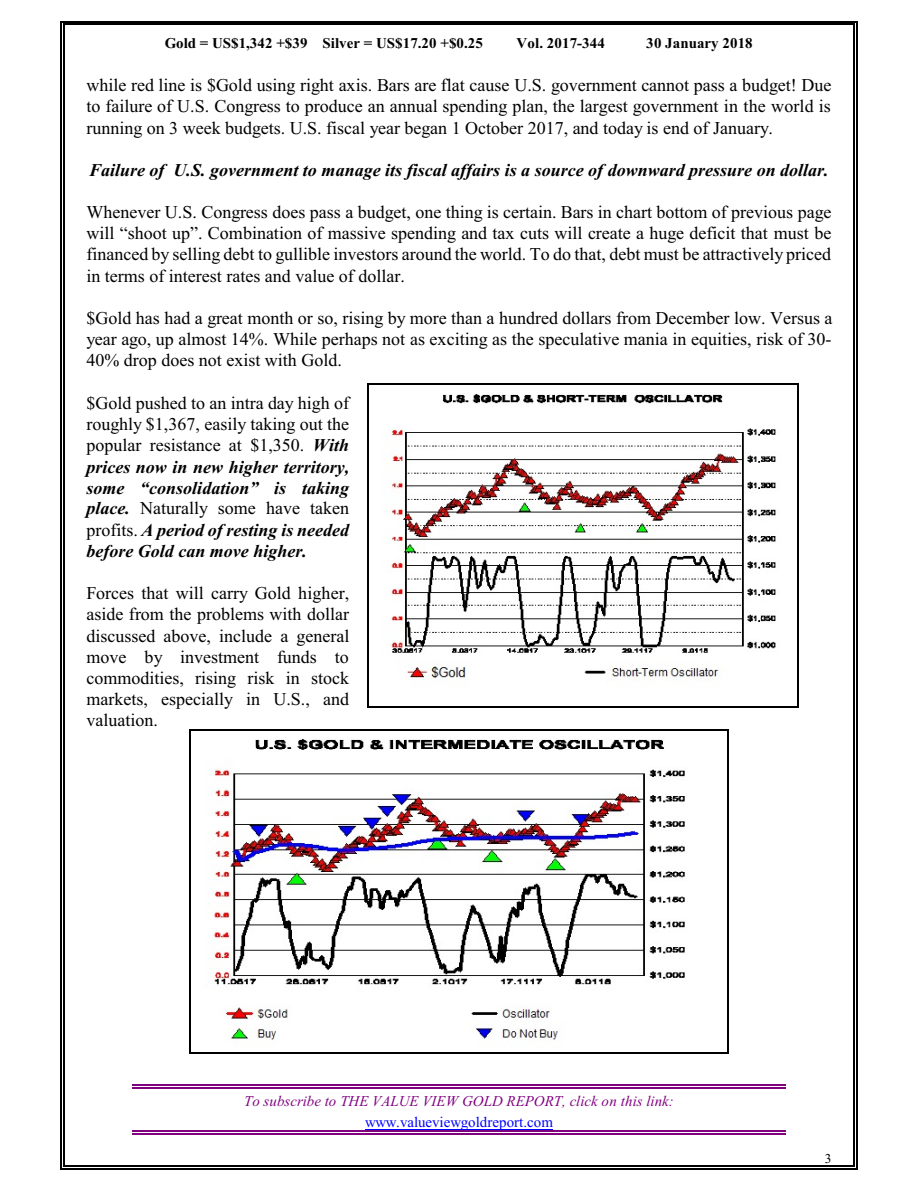
<style>
.page{position:relative;width:918px;height:1188px;background:#fff}
.page>*{position:absolute;margin:0;border:0;box-sizing:border-box;transform-origin:0 0}
.t1{font:18px/21.3px "Times New Roman";color:#000;text-align:justify}
.t2{font:italic 700 18px "Times New Roman";color:#000}
.t3{font:700 15px "Times New Roman";letter-spacing:.005em;color:#000}
.t4{font:italic 15px "Times New Roman";color:#800080}
.t5{font:15px "Times New Roman";color:#00f}
.t6{font:13.5px "Times New Roman";color:#000}
.s1{font-weight:700;font-style:italic}
</style>
<div class="page">
<hr style="left:63px;top:24px;width:2px;height:1143px;background:#000">
<hr style="left:853px;top:24px;width:2px;height:1143px;background:#000">
<hr style="left:63px;top:24px;width:791px;height:1px;background:#000">
<hr style="left:63px;top:1166px;width:791px;height:1px;background:#000">
<hr style="left:60px;top:21px;width:2px;height:1149px;background:#000">
<hr style="left:856px;top:21px;width:2px;height:1149px;background:#000">
<hr style="left:60px;top:21px;width:797px;height:1px;background:#000">
<hr style="left:60px;top:1169px;width:797px;height:1px;background:#000">
<img style="left:390px;top:385px;width:408px;height:321px">
<hr style="left:367px;top:384px;width:1px;height:323px;background:#000">
<hr style="left:798px;top:384px;width:1px;height:323px;background:#000">
<hr style="left:367px;top:384px;width:432px;height:1px;background:#000">
<hr style="left:367px;top:706px;width:432px;height:2px;background:#000">
<img style="left:190px;top:731px;width:538px;height:321px">
<hr style="left:189px;top:729px;width:1px;height:324px;background:#000">
<hr style="left:728px;top:729px;width:1px;height:324px;background:#000">
<hr style="left:189px;top:729px;width:540px;height:2px;background:#000">
<hr style="left:189px;top:1052px;width:540px;height:1px;background:#000">
<hr style="left:132px;top:1088px;width:654px;height:1px;background:#800080">
<hr style="left:132px;top:1085px;width:654px;height:1px;background:#800080">
<hr style="left:132px;top:1130px;width:654px;height:2px;background:#800080">
<hr style="left:132px;top:1133px;width:654px;height:2px;background:#800080">
<hr style="left:365px;top:1129px;width:188px;height:1px;background:#00f">
<p class="t3" style="left:165px;top:38px;width:320px">Gold = US$1,342 +$39 Silver = US$17.20 +$0.25</p>
<p class="t3" style="left:517px;top:38px;width:90px">Vol. 2017-344</p>
<p class="t3" style="left:646px;top:38px;width:108px">30 January 2018</p>
<p class="t1" style="left:86px;top:76px;width:747px">while red line is $Gold using right axis. Bars are flat cause U.S. government cannot pass a budget! Due to failure of U.S. Congress to produce an annual spending plan, the largest government in the world is running on 3 week budgets. U.S. fiscal year began 1 October 2017, and today is end of January.</p>
<p class="t2" style="left:89px;top:164px;width:741px">Failure of U.S. government to manage its fiscal affairs is a source of downward pressure on dollar.</p>
<p class="t1" style="left:86px;top:203px;width:747px">Whenever U.S. Congress does pass a budget, one thing is certain. Bars in chart bottom of previous page will “shoot up”. Combination of massive spending and tax cuts will create a huge deficit that must be financed by selling debt to gullible investors around the world. To do that, debt must be attractively priced in terms of interest rates and value of dollar.</p>
<p class="t1" style="left:86px;top:309px;width:748px">$Gold has had a great month or so, rising by more than a hundred dollars from December low. Versus a year ago, up almost 14%. While perhaps not as exciting as the speculative mania in equities, risk of 30- 40% drop does not exist with Gold.</p>
<p class="t1" style="left:86px;top:394px;width:264px">$Gold pushed to an intra day high of roughly $1,367, easily taking out the popular resistance at $1,350. <span class="s1">With prices now in new higher territory, some “consolidation” is taking place.</span> Naturally some have taken profits. <span class="s1">A period of resting is needed before Gold can move higher.</span></p>
<p class="t1" style="left:86px;top:584px;width:265px">Forces that will carry Gold higher, aside from the problems with dollar discussed above, include a general move by investment funds to commodities, rising risk in stock markets, especially in U.S., and valuation.</p>
<p class="t4" style="left:244px;top:1096px;width:431px">To subscribe to THE VALUE VIEW GOLD REPORT, click on this link:</p>
<p class="t5" style="left:365px;top:1116px;width:190px">www.valueviewgoldreport.com</p>
<p class="t6" style="left:825px;top:1154px;width:8px">3</p>
</div>
